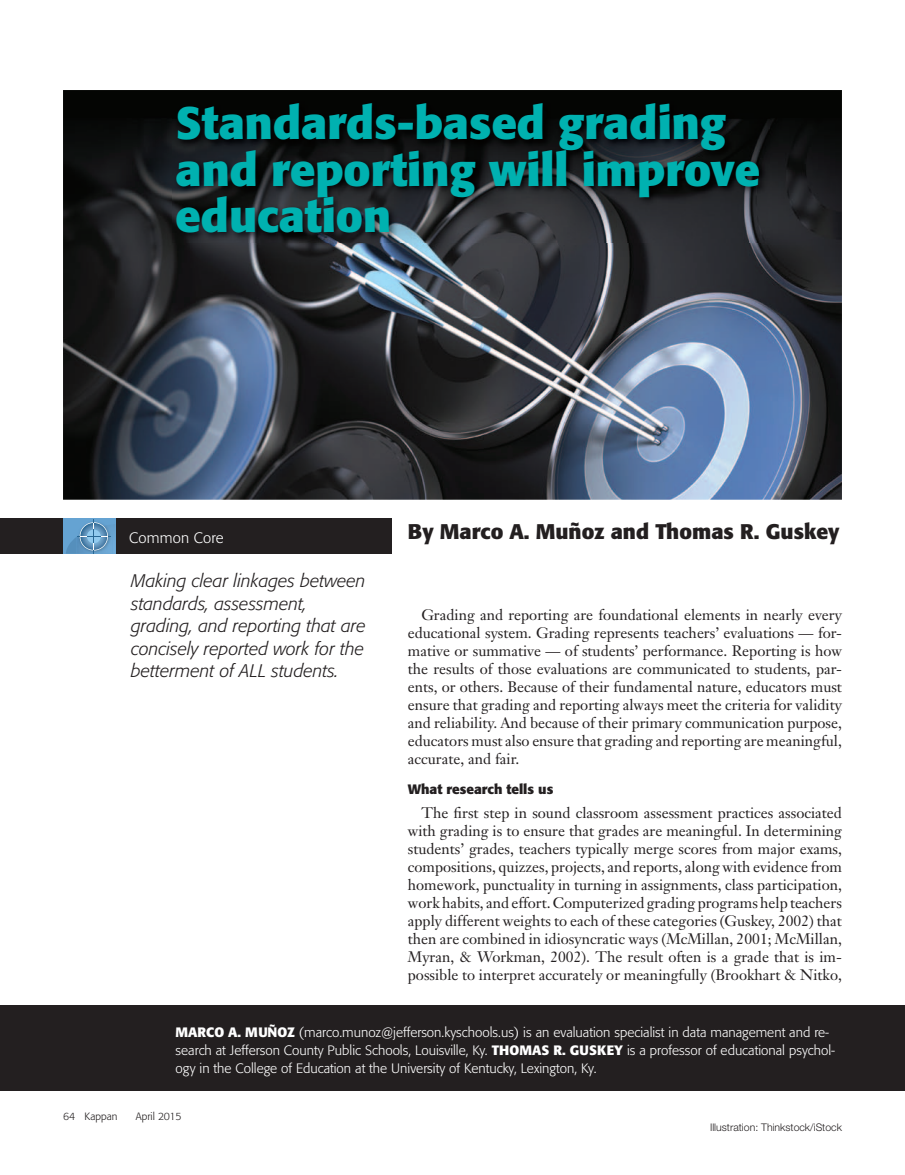
<style>
.page{position:relative;width:905px;height:1175px;background:#fff}
.page>*{position:absolute;margin:0;border:0;box-sizing:border-box;transform-origin:0 0}
.t1{font:700 45px/46.5px "Formata";color:#00b1b0}
.t2{font:700 21px "Formata";color:#231f20}
.t3{font:italic 300 18px/22.5px "Formata";color:#231f20}
.t4{font:15px/18px "Janson Text";color:#231f20;text-align:justify}
.t5{font:300 15px "Formata";letter-spacing:.01em;color:#fff}
.t6{font:300 13.5px/18px "Formata";color:#fff}
.t7{font:700 13.5px "Formata";color:#231f20}
.t8{font:300 10.5px "Helvetica Neue";color:#231f20}
.t9{font:300 10.5px "Formata";color:#231f20}
.s1{font-weight:700}
</style>
<div class="page">
<div style="left:0;top:1005px;width:904px;height:85px;background:#231f20"></div>
<div style="left:0;top:518px;width:392px;height:25px;background:#231f20"></div>
<div style="left:0;top:542px;width:392px;height:12px;background:#231f20"></div>
<div style="left:63px;top:518px;width:53px;height:36px;background:#65a3d2"></div>
<svg style="left:66px;top:519px;width:49px;height:35px"></svg>
<img style="left:63px;top:90px;width:778px;height:410px">
<img style="left:173px;top:101px;width:596px;height:141px">
<h1 class="t1" style="left:176px;top:100px;width:586px">Standards-based grading and reporting will improve education</h1>
<p class="t5" style="left:129px;top:529px;width:96px">Common Core</p>
<p class="t3" style="left:131px;top:569px;width:236px">Making clear linkages between standards, assessment, grading, and reporting that are concisely reported work for the betterment of ALL students.</p>
<h2 class="t2" style="left:408px;top:518px;width:433px">By Marco A. Muñoz and Thomas R. Guskey</h2>
<p class="t4" style="left:408px;top:605px;width:435px;text-indent:14px">Grading and reporting are foundational elements in nearly every educational system. Grading represents teachers’ evaluations — for&shy;mative or summative — of students’ performance. Reporting is how the results of those evaluations are communicated to students, par&shy;ents, or others. Because of their fundamental nature, educators must ensure that grading and reporting always meet the criteria for validity and reliability. And because of their primary communication purpose, educators must also ensure that grading and reporting are meaningful, accurate, and fair.</p>
<p class="t7" style="left:408px;top:780px;width:147px">What research tells us</p>
<p class="t4" style="left:408px;top:803px;width:435px;text-indent:14px">The first step in sound classroom assessment practices associated with grading is to ensure that grades are meaningful. In determining students’ grades, teachers typically merge scores from major exams, compositions, quizzes, projects, and reports, along with evidence from homework, punctuality in turning in assignments, class participation, work habits, and effort. Computerized grading programs help teachers apply different weights to each of these categories (Guskey, 2002) that then are combined in idiosyncratic ways (McMillan, 2001; McMillan, Myran, &amp; Workman, 2002). The result often is a grade that is im&shy;possible to interpret accurately or meaningfully (Brookhart &amp; Nitko,</p>
<p class="t6" style="left:176px;top:1023px;width:661px"><span class="s1">MARCO A. MUÑOZ</span> (marco.munoz@jefferson.kyschools.us) is an evaluation specialist in data management and re&shy;search at Jefferson County Public Schools, Louisville, Ky. <span class="s1">THOMAS R. GUSKEY</span> is a professor of educational psychol&shy;ogy in the College of Education at the University of Kentucky, Lexington, Ky.</p>
<p class="t9" style="left:63px;top:1110px;width:56px">64 Kappan</p>
<p class="t9" style="left:136px;top:1110px;width:47px">April 2015</p>
<p class="t8" style="left:710px;top:1120px;width:133px">Illustration: Thinkstock/iStock</p>
</div>
